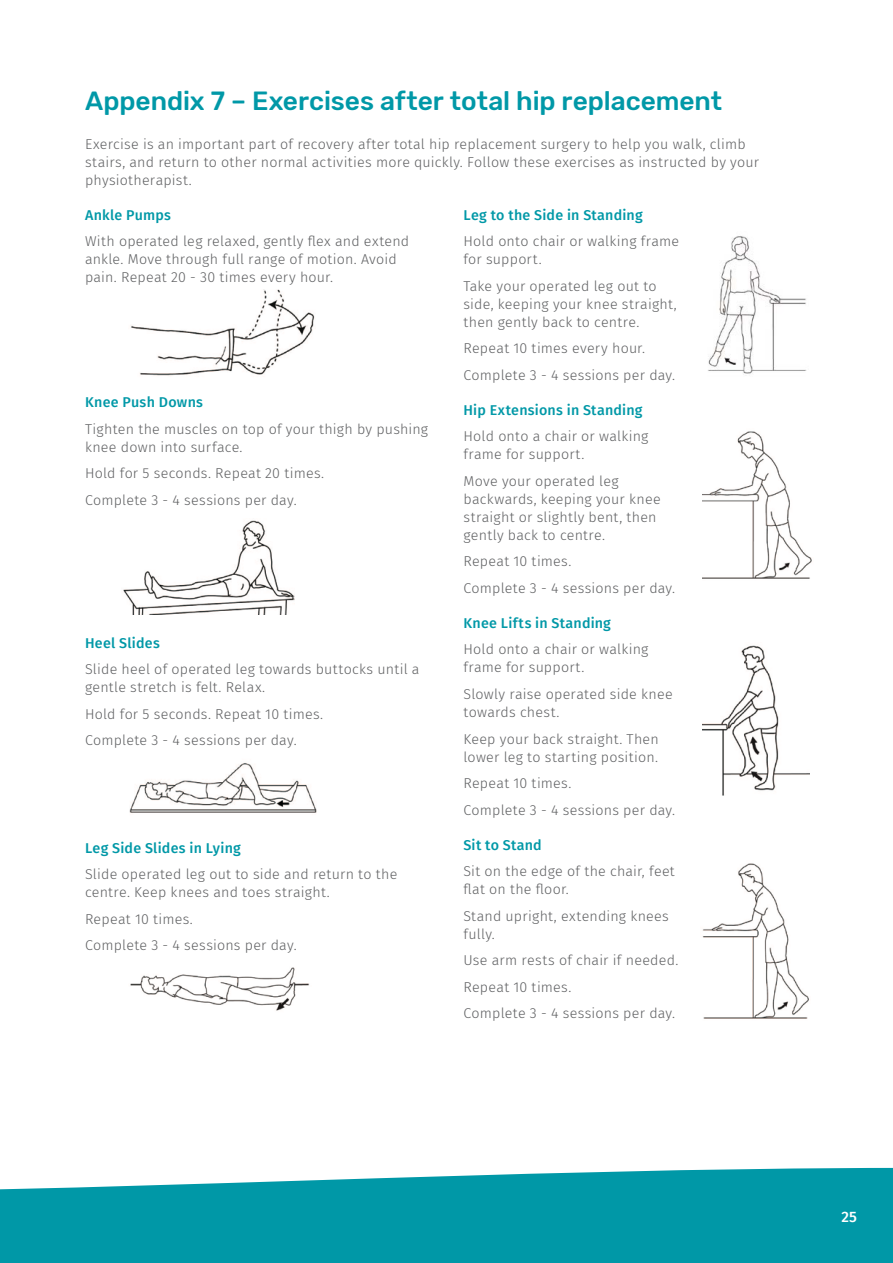
<style>
.page{position:relative;width:893px;height:1263px;background:#fff}
.page>*{position:absolute;margin:0;border:0;box-sizing:border-box;transform-origin:0 0}
.t1{font:500 26.25px "Rubik";letter-spacing:-.005em;color:#0098a7}
.t2{font:500 15px "Fira Sans";color:#fff}
.t3{font:300 14.25px/18px "Fira Sans";letter-spacing:.015em;color:#5f6062}
.t4{font:500 14.25px "Fira Sans";letter-spacing:.015em;color:#0098a7}
</style>
<div class="page">
<img style="left:708px;top:236px;width:99px;height:139px">
<img style="left:702px;top:431px;width:110px;height:148px">
<img style="left:702px;top:645px;width:107px;height:151px">
<img style="left:702px;top:863px;width:107px;height:156px">
<img style="left:130px;top:289px;width:185px;height:87px">
<img style="left:123px;top:520px;width:171px;height:94px">
<img style="left:129px;top:762px;width:188px;height:51px">
<img style="left:130px;top:967px;width:179px;height:44px">
<svg style="left:0;top:1168px;width:893px;height:95px;background:#18a1af"></svg>
<h1 class="t1" style="left:85px;top:85px;width:639px">Appendix 7 – Exercises after total hip replacement</h1>
<p class="t3" style="left:85px;top:135px;width:676px">Exercise is an important part of recovery after total hip replacement surgery to help you walk, climb stairs, and return to other normal activities more quickly. Follow these exercises as instructed by your physiotherapist.</p>
<p class="t4" style="left:85px;top:203px;width:87px">Ankle Pumps</p>
<p class="t3" style="left:85px;top:232px;width:326px">With operated leg relaxed, gently flex and extend ankle. Move through full range of motion. Avoid pain. Repeat 20 - 30 times every hour.</p>
<p class="t4" style="left:463px;top:203px;width:181px">Leg to the Side in Standing</p>
<p class="t3" style="left:463px;top:232px;width:217px">Hold onto chair or walking frame for support.</p>
<p class="t3" style="left:463px;top:277px;width:215px">Take your operated leg out to side, keeping your knee straight, then gently back to centre.</p>
<p class="t3" style="left:463px;top:335px;width:213px;line-height:26.5px">Repeat 10 times every hour.<br>Complete 3 - 4 sessions per day.</p>
<p class="t4" style="left:463px;top:398px;width:181px">Hip Extensions in Standing</p>
<p class="t3" style="left:463px;top:427px;width:186px">Hold onto a chair or walking frame for support.</p>
<p class="t3" style="left:463px;top:472px;width:199px">Move your operated leg backwards, keeping your knee straight or slightly bent, then gently back to centre.</p>
<p class="t3" style="left:463px;top:548px;width:213px;line-height:26.5px">Repeat 10 times.<br>Complete 3 - 4 sessions per day.</p>
<p class="t4" style="left:463px;top:611px;width:149px">Knee Lifts in Standing</p>
<p class="t3" style="left:463px;top:640px;width:186px">Hold onto a chair or walking frame for support.</p>
<p class="t3" style="left:463px;top:685px;width:211px">Slowly raise operated side knee towards chest.</p>
<p class="t3" style="left:463px;top:729px;width:197px">Keep your back straight. Then lower leg to starting position.</p>
<p class="t3" style="left:463px;top:770px;width:213px;line-height:26.5px">Repeat 10 times.<br>Complete 3 - 4 sessions per day.</p>
<p class="t4" style="left:463px;top:833px;width:80px">Sit to Stand</p>
<p class="t3" style="left:463px;top:862px;width:213px">Sit on the edge of the chair, feet flat on the floor.</p>
<p class="t3" style="left:463px;top:906px;width:207px">Stand upright, extending knees fully.</p>
<p class="t3" style="left:463px;top:947px;width:216px;line-height:26.5px">Use arm rests of chair if needed.<br>Repeat 10 times.<br>Complete 3 - 4 sessions per day.</p>
<p class="t4" style="left:85px;top:391px;width:119px">Knee Push Downs</p>
<p class="t3" style="left:85px;top:420px;width:345px">Tighten the muscles on top of your thigh by pushing knee down into surface.</p>
<p class="t3" style="left:85px;top:460px;width:241px;line-height:26.5px">Hold for 5 seconds. Repeat 20 times.<br>Complete 3 - 4 sessions per day.</p>
<p class="t4" style="left:85px;top:631px;width:76px">Heel Slides</p>
<p class="t3" style="left:85px;top:660px;width:336px">Slide heel of operated leg towards buttocks until a gentle stretch is felt. Relax.</p>
<p class="t3" style="left:85px;top:701px;width:240px;line-height:26.5px">Hold for 5 seconds. Repeat 10 times.<br>Complete 3 - 4 sessions per day.</p>
<p class="t4" style="left:85px;top:836px;width:157px">Leg Side Slides in Lying</p>
<p class="t3" style="left:85px;top:865px;width:314px">Slide operated leg out to side and return to the centre. Keep knees and toes straight.</p>
<p class="t3" style="left:85px;top:905px;width:213px;line-height:26.5px">Repeat 10 times.<br>Complete 3 - 4 sessions per day.</p>
<p class="t2" style="left:842px;top:1205px;width:17px">25</p>
</div>
